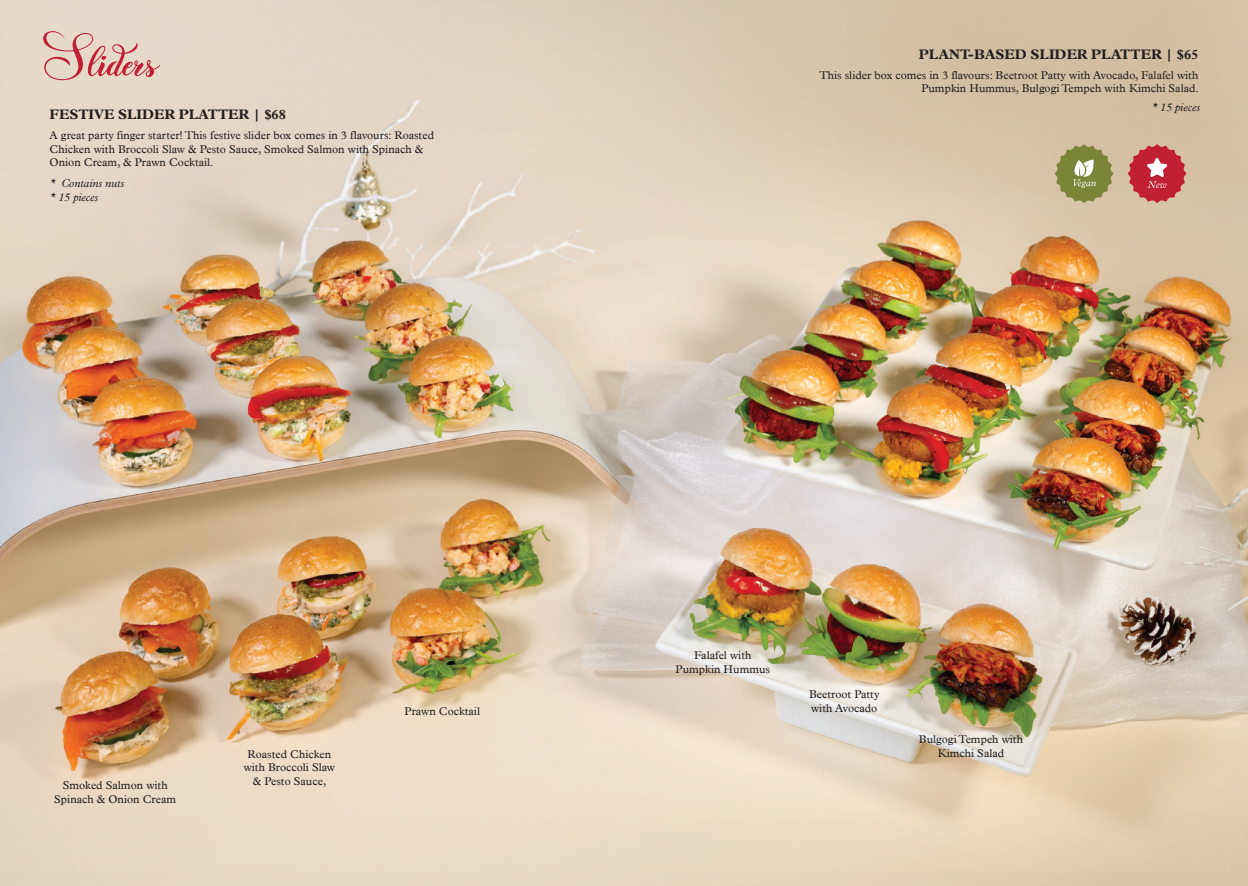
<style>
.page{position:relative;width:1248px;height:886px;background:#fff}
.page>*{position:absolute;margin:0;border:0;box-sizing:border-box;transform-origin:0 0}
.t1{font:60px "Christmas Wish Calligraphy";color:#c11f33}
.t2{font:700 13.75px "Plantin";color:#231f20}
.t3{font:11.25px/13.8px "Plantin";color:#231f20;text-align:center}
.t4{font:italic 11.25px/13.5px "Plantin";color:#231f20}
</style>
<div class="page">
<img style="left:0;top:0;width:1247px;height:886px">
<svg style="left:1127px;top:144px;width:59px;height:59px"></svg>
<svg style="left:1054px;top:144px;width:59px;height:59px"></svg>
<h1 class="t1" style="left:50px;top:20px;width:110px">Sliders</h1>
<p class="t2" style="left:50px;top:106px;width:238px">FESTIVE SLIDER PLATTER | $68</p>
<p class="t3" style="left:50px;top:129px;width:386px;text-align:left">A great party finger starter! This festive slider box comes in 3 flavours: Roasted<br>Chicken with Broccoli Slaw &amp; Pesto Sauce, Smoked Salmon with Spinach &amp;<br>Onion Cream, &amp; Prawn Cocktail.</p>
<p class="t4" style="left:50px;top:177px;width:76px">* Contains nuts * 15 pieces</p>
<p class="t3" style="left:54px;top:779px;width:123px">Smoked Salmon with<br>Spinach &amp; Onion Cream</p>
<p class="t3" style="left:244px;top:747px;width:93px">Roasted Chicken with Broccoli Slaw &amp; Pesto Sauce,</p>
<p class="t3" style="left:404px;top:705px;width:77px">Prawn Cocktail</p>
<p class="t2" style="left:918px;top:46px;width:281px">PLANT-BASED SLIDER PLATTER | $65</p>
<p class="t3" style="left:819px;top:69px;width:381px;text-align:right">This slider box comes in 3 flavours: Beetroot Patty with Avocado, Falafel with<br>Pumpkin Hummus, Bulgogi Tempeh with Kimchi Salad.</p>
<p class="t4" style="left:1151px;top:100px;width:50px">* 15 pieces</p>
<p class="t3" style="left:675px;top:649px;width:96px">Falafel with<br>Pumpkin Hummus</p>
<p class="t3" style="left:809px;top:688px;width:72px;text-align:left">Beetroot Patty with Avocado</p>
<p class="t3" style="left:918px;top:733px;width:106px">Bulgogi Tempeh with<br>Kimchi Salad</p>
</div>
